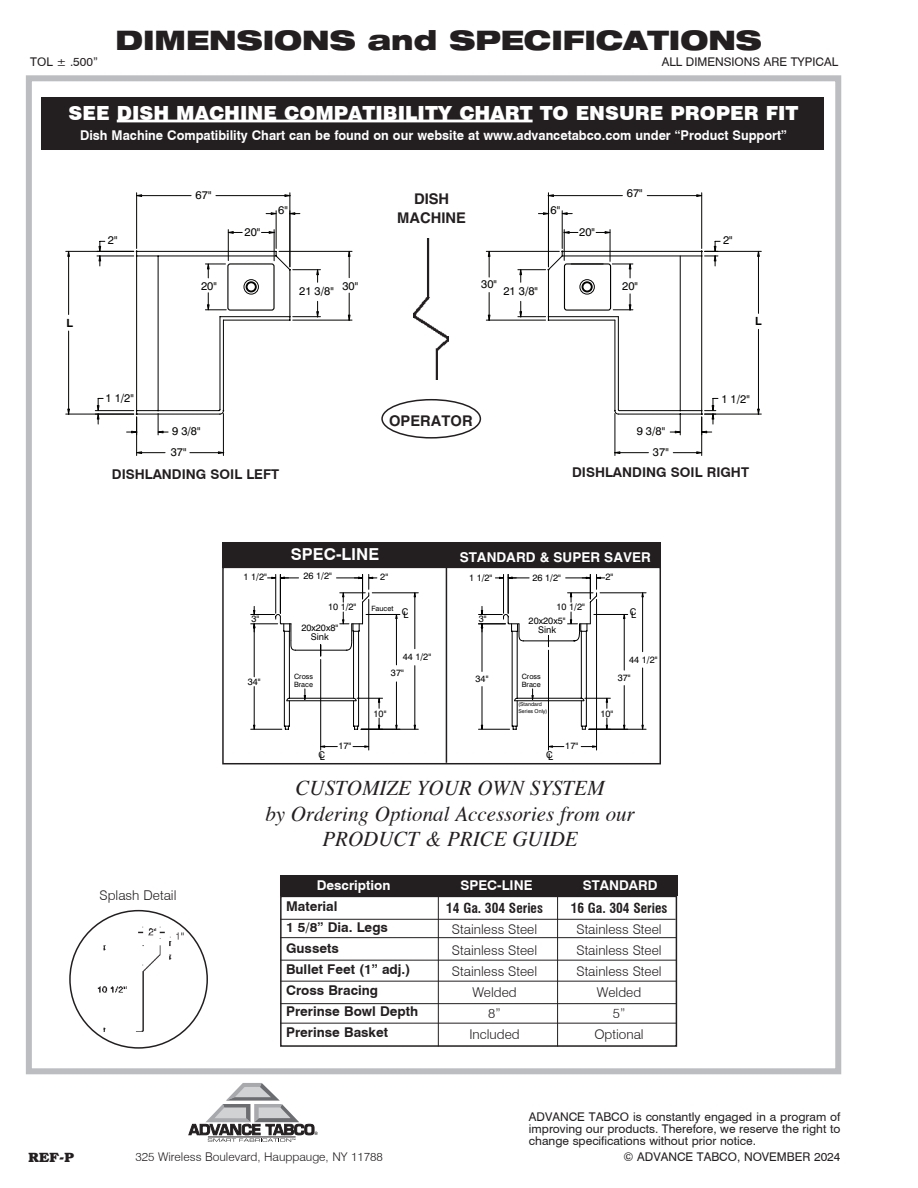
<style>
.page{position:relative;width:918px;height:1188px;background:#fff}
.page>*{position:absolute;margin:0;border:0;box-sizing:border-box;transform-origin:0 0}
.t1{font:900 expanded 27px "Helvetica Neue";color:#231f20}
.t2{font:italic 21px/25.5px "Times";color:#231f20;text-align:center}
.t3{font:900 19.5px "Swiss 721 BT";color:#fff}
.t4{font:700 condensed 18px/19.5px "Helvetica";color:#231f20;text-align:center}
.t5{font:700 condensed 16.5px "Helvetica";color:#fff}
.t6{font:700 16.5px "Swiss 721 BT";color:#fff}
.t7{font:700 13.5px/21px "Swiss 721 BT";color:#231f20}
.t8{font:300 13.5px/21px "Swiss 721 BT";color:#231f20;text-align:center}
.t9{font:700 13.5px "Swiss 721 BT";color:#fff;scale:.95 1}
.t10{font:700 condensed 13.5px "Swiss 721 BT";color:#231f20}
.t11{font:700 13.5px "Swiss 721 BT";color:#fff}
.t12{font:700 13.5px "Bookman";color:#231f20}
.t13{font:12px/12px "Swiss 721 BT";color:#231f20;text-align:justify}
.t14{font:300 12px "Swiss 721 BT";color:#231f20}
.t15{font:11.25px "Swiss 721 BT";color:#040503}
.t16{font:700 11.25px "Swiss 721 BT";color:#040503}
.t17{font:9.3px/9.3px "Swiss 721 BT";color:#000;text-align:center}
.t18{font:7.2px/7.9px "Swiss 721 BT";color:#000}
.t19{font:5.25px/6.6px "Swiss 721 BT";color:#000}
</style>
<div class="page">
<div style="left:26px;top:75px;width:815px;height:999px;background:#fff;border:6px solid #bcbdc0"></div>
<svg style="left:67px;top:192px;width:693px;height:264px"></svg>
<div style="left:382px;top:400px;width:98px;height:38px;background:#fff;border-radius:50%"></div>
<div style="left:381px;top:399px;width:100px;height:40px;border:2px solid #231f20;border-radius:50%"></div>
<svg style="left:250px;top:574px;width:397px;height:177px"></svg>
<div style="left:222px;top:567px;width:439px;height:197px;border:2px solid #231f20"></div>
<hr style="left:446px;top:567px;width:1px;height:196px;background:#231f20">
<div style="left:222px;top:542px;width:439px;height:25px;background:#231f20"></div>
<div style="left:280px;top:896px;width:397px;height:151px;border:2px solid #231f20"></div>
<div style="left:280px;top:875px;width:397px;height:21px;background:#231f20"></div>
<hr style="left:280px;top:919px;width:396px;height:1px;background:#231f20">
<hr style="left:280px;top:937px;width:396px;height:1px;background:#231f20">
<hr style="left:280px;top:960px;width:396px;height:1px;background:#231f20">
<hr style="left:280px;top:981px;width:396px;height:1px;background:#231f20">
<hr style="left:280px;top:1003px;width:396px;height:1px;background:#231f20">
<hr style="left:280px;top:1023px;width:396px;height:1px;background:#231f20">
<hr style="left:438px;top:890px;width:1px;height:156px;background:#231f20">
<hr style="left:557px;top:888px;width:1px;height:159px;background:#231f20">
<img style="left:97px;top:926px;width:88px;height:106px">
<img style="left:414px;top:238px;width:35px;height:142px">
<svg style="left:189px;top:1083px;width:129px;height:59px"></svg>
<div style="left:41px;top:98px;width:783px;height:52px;background:#231f20"></div>
<hr style="left:117px;top:120px;width:416px;height:2px;background:#fff">
<h1 class="t1" style="left:116px;top:23px;width:648px">DIMENSIONS and SPECIFICATIONS</h1>
<p class="t13" style="left:30px;top:55px;width:69px">TOL ± .500”</p>
<p class="t13" style="left:662px;top:55px;width:178px">ALL DIMENSIONS ARE TYPICAL</p>
<h3 class="t3" style="left:69px;top:101px;width:731px">SEE DISH MACHINE COMPATIBILITY CHART TO ENSURE PROPER FIT</h3>
<p class="t9" style="left:80px;top:127px;width:746px">Dish Machine Compatibility Chart can be found on our website at www.advancetabco.com under “Product Support”</p>
<p class="t16" style="left:66px;top:316px;width:8px">L</p>
<p class="t15" style="left:108px;top:234px;width:11px">2"</p>
<p class="t15" style="left:196px;top:188px;width:17px">67"</p>
<p class="t15" style="left:201px;top:279px;width:17px">20"</p>
<p class="t15" style="left:245px;top:225px;width:17px">20"</p>
<p class="t15" style="left:278px;top:204px;width:11px">6"</p>
<p class="t15" style="left:299px;top:284px;width:36px">21 3/8"</p>
<p class="t15" style="left:342px;top:279px;width:17px">30"</p>
<h3 class="t4" style="left:397px;top:189px;width:70px">DISH<br>MACHINE</h3>
<p class="t15" style="left:551px;top:204px;width:11px">6"</p>
<p class="t15" style="left:481px;top:277px;width:17px">30"</p>
<p class="t15" style="left:503px;top:284px;width:36px">21 3/8"</p>
<p class="t15" style="left:579px;top:225px;width:17px">20"</p>
<p class="t15" style="left:627px;top:186px;width:17px">67"</p>
<p class="t15" style="left:622px;top:279px;width:17px">20"</p>
<p class="t15" style="left:105px;top:391px;width:30px">1 1/2"</p>
<h3 class="t4" style="left:389px;top:411px;width:85px">OPERATOR</h3>
<p class="t15" style="left:172px;top:424px;width:30px">9 3/8"</p>
<p class="t15" style="left:637px;top:424px;width:30px">9 3/8"</p>
<p class="t15" style="left:171px;top:445px;width:17px">37"</p>
<p class="t15" style="left:653px;top:445px;width:17px">37"</p>
<p class="t15" style="left:723px;top:234px;width:11px">2"</p>
<p class="t16" style="left:755px;top:314px;width:8px">L</p>
<p class="t15" style="left:721px;top:392px;width:30px">1 1/2"</p>
<p class="t7" style="left:112px;top:464px;width:169px">DISHLANDING SOIL LEFT</p>
<p class="t7" style="left:572px;top:462px;width:178px">DISHLANDING SOIL RIGHT</p>
<h3 class="t6" style="left:291px;top:544px;width:90px">SPEC-LINE</h3>
<h3 class="t5" style="left:460px;top:549px;width:193px">STANDARD &amp; SUPER SAVER</h3>
<p class="t17" style="left:244px;top:572px;width:25px">1 1/2"</p>
<p class="t17" style="left:252px;top:614px;width:9px">3"</p>
<p class="t17" style="left:303px;top:571px;width:30px">26 1/2"</p>
<p class="t17" style="left:328px;top:602px;width:30px">10 1/2"</p>
<p class="t17" style="left:301px;top:623px;width:38px">20x20x8"<br>Sink</p>
<p class="t17" style="left:380px;top:572px;width:9px">2"</p>
<p class="t18" style="left:372px;top:605px;width:23px">Faucet</p>
<p class="t17" style="left:402px;top:609px;width:8px">CL</p>
<p class="t17" style="left:469px;top:573px;width:25px">1 1/2"</p>
<p class="t17" style="left:533px;top:573px;width:30px">26 1/2"</p>
<p class="t17" style="left:605px;top:572px;width:9px">2"</p>
<p class="t17" style="left:557px;top:602px;width:30px">10 1/2"</p>
<p class="t17" style="left:479px;top:614px;width:9px">3"</p>
<p class="t17" style="left:529px;top:616px;width:38px">20x20x5"<br>Sink</p>
<p class="t17" style="left:630px;top:609px;width:8px">CL</p>
<p class="t17" style="left:248px;top:677px;width:14px">34"</p>
<p class="t17" style="left:403px;top:651px;width:30px">44 1/2"</p>
<p class="t17" style="left:391px;top:668px;width:14px">37"</p>
<p class="t18" style="left:294px;top:672px;width:21px">Cross<br>Brace</p>
<p class="t18" style="left:522px;top:672px;width:21px">Cross<br>Brace</p>
<p class="t17" style="left:476px;top:674px;width:14px">34"</p>
<p class="t17" style="left:618px;top:651px;width:41px;line-height:17.9px;text-align:left;text-indent:11px">44 1/2"<br>37"</p>
<p class="t17" style="left:374px;top:709px;width:14px">10"</p>
<p class="t19" style="left:518px;top:701px;width:30px">(Standard<br>Series Only)</p>
<p class="t17" style="left:600px;top:709px;width:14px">10"</p>
<p class="t17" style="left:318px;top:751px;width:8px">CL</p>
<p class="t17" style="left:338px;top:741px;width:14px">17"</p>
<p class="t17" style="left:546px;top:751px;width:8px">CL</p>
<p class="t17" style="left:565px;top:741px;width:14px">17"</p>
<p class="t8" style="left:100px;top:884px;width:78px">Splash Detail</p>
<h2 class="t2" style="left:265px;top:774px;width:371px">CUSTOMIZE YOUR OWN SYSTEM<br>by Ordering Optional Accessories from our<br>PRODUCT &amp; PRICE GUIDE</h2>
<p class="t11" style="left:317px;top:877px;width:75px">Description</p>
<p class="t11" style="left:460px;top:877px;width:74px">SPEC-LINE</p>
<p class="t11" style="left:583px;top:877px;width:76px">STANDARD</p>
<p class="t7" style="left:286px;top:896px;width:134px">Material<br>1 5/8” Dia. Legs<br>Gussets<br>Bullet Feet (1” adj.)<br>Cross Bracing<br>Prerinse Bowl Depth<br>Prerinse Basket</p>
<p class="t10" style="left:446px;top:900px;width:98px">14 Ga. 304 Series</p>
<p class="t8" style="left:452px;top:919px;width:87px">Stainless Steel<br>Stainless Steel<br>Stainless Steel<br>Welded<br>8”<br>Included</p>
<p class="t10" style="left:571px;top:900px;width:98px">16 Ga. 304 Series</p>
<p class="t8" style="left:576px;top:919px;width:87px">Stainless Steel<br>Stainless Steel<br>Stainless Steel<br>Welded<br>5”<br>Optional</p>
<p class="t12" style="left:28px;top:1149px;width:47px">REF-P</p>
<p class="t14" style="left:135px;top:1149px;width:249px">325 Wireless Boulevard, Hauppauge, NY 11788</p>
<p class="t13" style="left:529px;top:1111px;width:313px">ADVANCE TABCO is constantly engaged in a program of improving our products. Therefore, we reserve the right to change specifications without prior notice.</p>
<p class="t13" style="left:624px;top:1151px;width:218px">© ADVANCE TABCO, NOVEMBER 2024</p>
</div>
